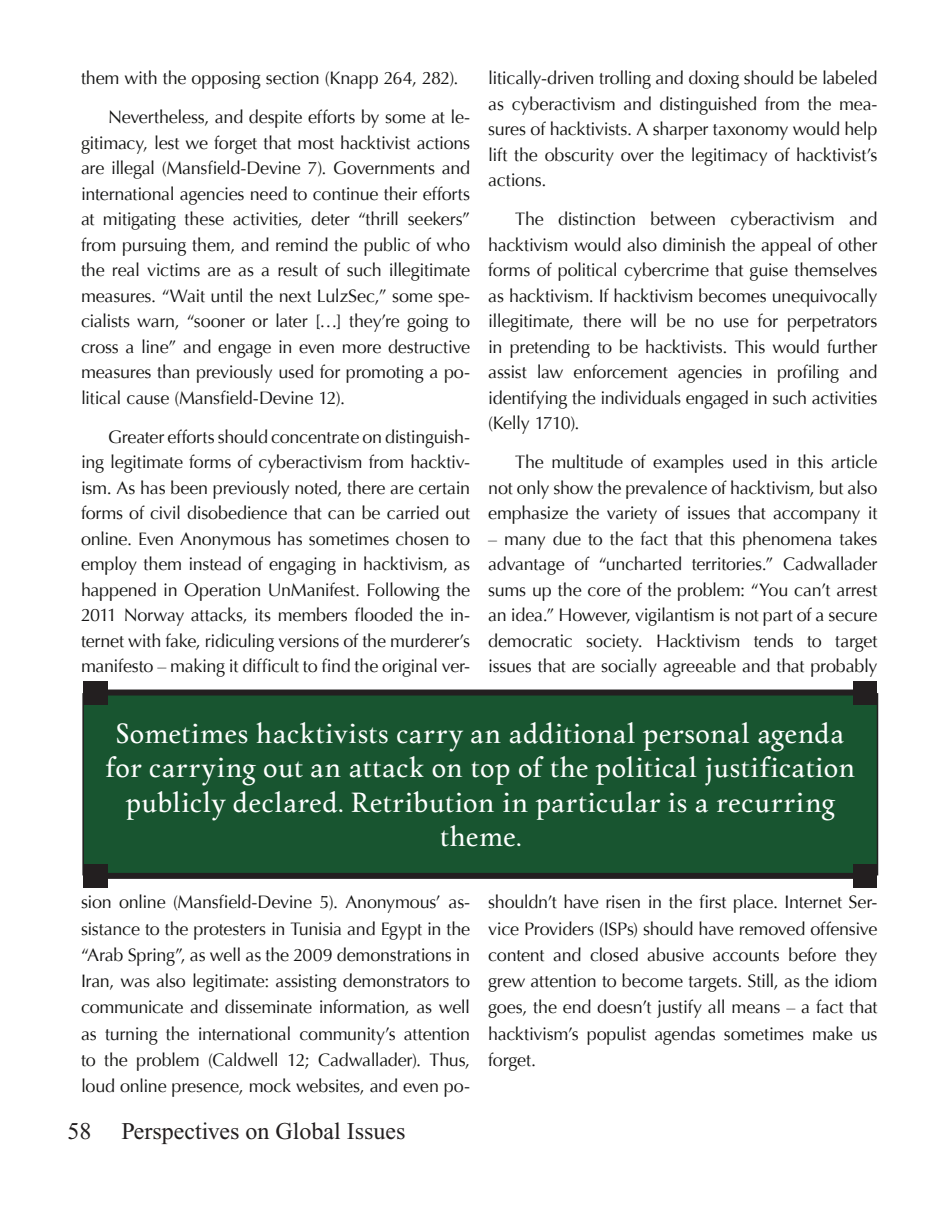
<style>
.page{position:relative;width:945px;height:1215px;background:#fff}
.page>*{position:absolute;margin:0;border:0;box-sizing:border-box;transform-origin:0 0}
.Pull_Quote{font:28.5px/34.5px "Pan Turkish Da Ma";color:#fff;text-align:center}
.t1{font:24px "Times New Roman";color:#231f20}
.t2{font:18px/25.5px "Optima";letter-spacing:-.015em;color:#141413;text-align:justify}
</style>
<div class="page">
<div style="left:83px;top:694px;width:795px;height:181px;background:#185530"></div>
<div style="left:95px;top:690px;width:770px;height:6px;background:#231f20"></div>
<div style="left:83px;top:681px;width:24px;height:24px;background:#231f20"></div>
<div style="left:854px;top:681px;width:24px;height:24px;background:#231f20"></div>
<div style="left:95px;top:873px;width:770px;height:6px;background:#231f20"></div>
<div style="left:83px;top:864px;width:24px;height:24px;background:#231f20"></div>
<div style="left:854px;top:864px;width:24px;height:24px;background:#231f20"></div>
<p class="t2" style="left:81px;top:65px;width:379px">them with the opposing section (Knapp 264, 282).</p>
<p class="t2" style="left:81px;top:104px;width:391px;text-indent:27px">Nevertheless, and despite efforts by some at le&shy;gitimacy, lest we forget that most hacktivist actions are illegal (Mansfield-Devine 7). Governments and international agencies need to continue their efforts at mitigating these activities, deter “thrill seekers” from pursuing them, and remind the public of who the real victims are as a result of such illegitimate measures. “Wait until the next LulzSec,” some spe&shy;cialists warn, “sooner or later […] they’re going to cross a line” and engage in even more destructive measures than previously used for promoting a po&shy;litical cause (Mansfield-Devine 12).</p>
<p class="t2" style="left:81px;top:424px;width:391px;text-indent:27px">Greater efforts should concentrate on distinguish&shy;ing legitimate forms of cyberactivism from hacktiv&shy;ism. As has been previously noted, there are certain forms of civil disobedience that can be carried out online. Even Anonymous has sometimes chosen to employ them instead of engaging in hacktivism, as happened in Operation UnManifest. Following the 2011 Norway attacks, its members flooded the in&shy;ternet with fake, ridiculing versions of the murderer’s manifesto – making it difficult to find the original ver-</p>
<p class="t2" style="left:488px;top:65px;width:391px">litically-driven trolling and doxing should be labeled as cyberactivism and distinguished from the mea&shy;sures of hacktivists. A sharper taxonomy would help lift the obscurity over the legitimacy of hacktivist’s actions.</p>
<p class="t2" style="left:488px;top:206px;width:391px;text-indent:27px">The distinction between cyberactivism and hacktivism would also diminish the appeal of other forms of political cybercrime that guise themselves as hacktivism. If hacktivism becomes unequivocally illegitimate, there will be no use for perpetrators in pretending to be hacktivists. This would further assist law enforcement agencies in profiling and identifying the individuals engaged in such activities (Kelly 1710).</p>
<p class="t2" style="left:488px;top:449px;width:391px;text-indent:27px">The multitude of examples used in this article not only show the prevalence of hacktivism, but also emphasize the variety of issues that accompany it</p>
<p class="t2" style="left:488px;top:526px;width:391px">– many due to the fact that this phenomena takes advantage of “uncharted territories.” Cadwallader sums up the core of the problem: “You can’t arrest an idea.” However, vigilantism is not part of a secure democratic society. Hacktivism tends to target issues that are socially agreeable and that probably</p>
<p class="Pull_Quote" style="left:105px;top:716px;width:752px">Sometimes hacktivists carry an additional personal agenda for carrying out an attack on top of the political justification publicly declared. Retribution in particular is a recurring theme.</p>
<p class="t2" style="left:81px;top:889px;width:391px;line-height:26.2px">sion online (Mansfield-Devine 5). Anonymous’ as&shy;sistance to the protesters in Tunisia and Egypt in the “Arab Spring”, as well as the 2009 demonstrations in Iran, was also legitimate: assisting demonstrators to communicate and disseminate information, as well as turning the international community’s attention to the problem (Caldwell 12; Cadwallader). Thus, loud online presence, mock websites, and even po-</p>
<h2 class="t1" style="left:68px;top:1117px;width:25px">58</h2>
<h2 class="t1" style="left:122px;top:1117px;width:286px">Perspectives on Global Issues</h2>
<p class="t2" style="left:488px;top:889px;width:391px;line-height:26.2px">shouldn’t have risen in the first place. Internet Ser&shy;vice Providers (ISPs) should have removed offensive content and closed abusive accounts before they grew attention to become targets. Still, as the idiom goes, the end doesn’t justify all means – a fact that hacktivism’s populist agendas sometimes make us forget.</p>
</div>
